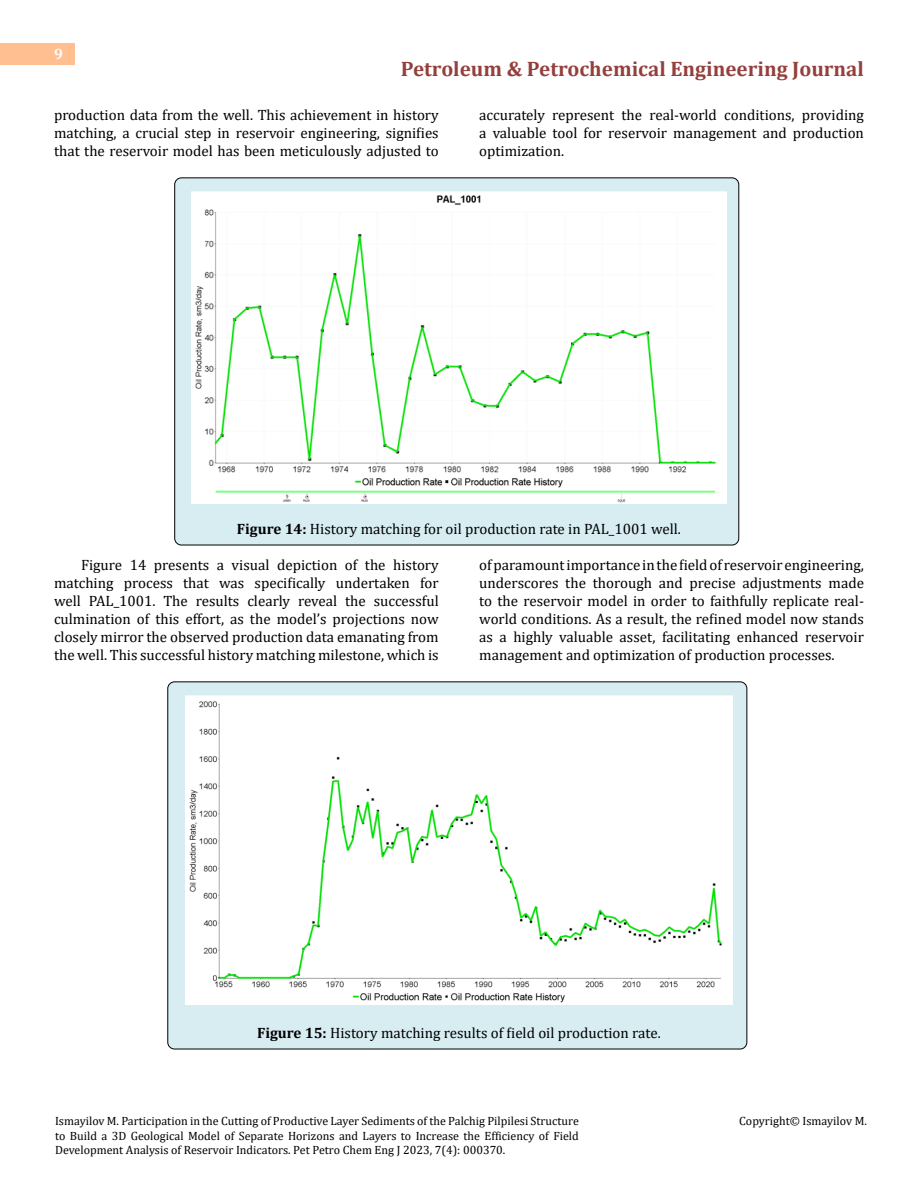
<style>
.page{position:relative;width:918px;height:1188px;background:#fff}
.page>*{position:absolute;margin:0;border:0;box-sizing:border-box;transform-origin:0 0}
.t1{font:700 21px "Cambria";color:#953f3c}
.t2{font:15px/18px "Cambria";color:#000;text-align:justify}
.t3{font:700 15px "Cambria";color:#fff}
.t4{font:12px/14.4px "Cambria";color:#000;text-align:justify}
.s1{font-weight:700}
</style>
<div class="page">
<div style="left:0;top:43px;width:75px;height:21px;background:#ffbf91"></div>
<div style="left:168px;top:682px;width:579px;height:367px;background:#d8edf2;border-radius:7px"></div>
<div style="left:175px;top:178px;width:564px;height:367px;background:#d8edf2;border-radius:7px"></div>
<img style="left:191px;top:192px;width:536px;height:311px">
<div style="left:185px;top:696px;width:548px;height:309px;background:#fff"></div>
<p class="t3" style="left:54px;top:44px;width:10px">9</p>
<h1 class="t1" style="left:401px;top:54px;width:465px">Petroleum &amp; Petrochemical Engineering Journal</h1>
<p class="t2" style="left:54px;top:105px;width:386px">production data from the well. This achievement in history matching, a crucial step in reservoir engineering, signifies that the reservoir model has been meticulously adjusted to</p>
<p class="t2" style="left:479px;top:105px;width:386px">accurately represent the real-world conditions, providing a valuable tool for reservoir management and production optimization.</p>
<p class="t2" style="left:237px;top:519px;width:446px"><span class="s1">Figure 14:</span> History matching for oil production rate in PAL_1001 well.</p>
<p class="t2" style="left:54px;top:555px;width:386px;text-indent:27px">Figure 14 presents a visual depiction of the history matching process that was specifically undertaken for well PAL_1001. The results clearly reveal the successful culmination of this effort, as the model’s projections now closely mirror the observed production data emanating from the well. This successful history matching milestone, which is</p>
<p class="t2" style="left:479px;top:555px;width:386px">of paramount importance in the field of reservoir engineering, underscores the thorough and precise adjustments made to the reservoir model in order to faithfully replicate real&shy;world conditions. As a result, the refined model now stands as a highly valuable asset, facilitating enhanced reservoir management and optimization of production processes.</p>
<p class="t2" style="left:257px;top:1023px;width:405px"><span class="s1">Figure 15:</span> History matching results of field oil production rate.</p>
<p class="t4" style="left:55px;top:1114px;width:525px">Ismayilov M. Participation in the Cutting of Productive Layer Sediments of the Palchig Pilpilesi Structure to Build a 3D Geological Model of Separate Horizons and Layers to Increase the Efficiency of Field Development Analysis of Reservoir Indicators. Pet Petro Chem Eng J 2023, 7(4): 000370.</p>
<p class="t4" style="left:739px;top:1114px;width:129px">Copyright© Ismayilov M.</p>
</div>
